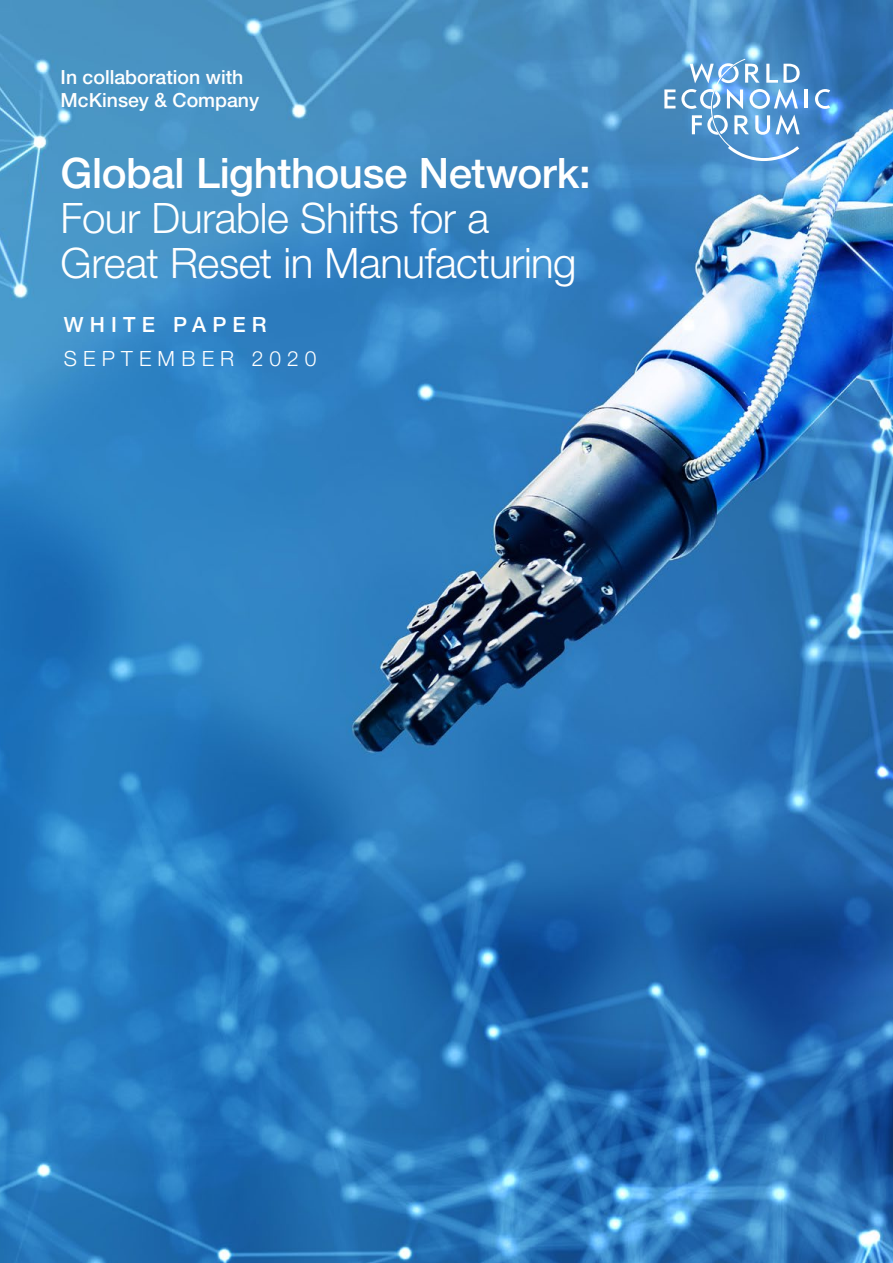
<style>
.page{position:relative;width:893px;height:1263px;background:#fff}
.page>*{position:absolute;margin:0;border:0;box-sizing:border-box;transform-origin:0 0}
.t1{font:300 42px/45px "Helvetica Neue LT Pro";letter-spacing:-.01em;color:#fff}
.t2{font:500 42px "Helvetica Neue LT Pro";letter-spacing:-.01em;color:#fff}
.t3{font:300 21px "Helvetica Neue LT Pro";letter-spacing:.29em;color:#fff}
.t4{font:500 21px "Helvetica Neue LT Pro";letter-spacing:.295em;color:#fff}
.t5{font:500 19.5px/23.4px "Helvetica Neue LT Pro";color:#fff}
</style>
<div class="page">
<img style="left:0;top:0;width:893px;height:1263px">
<svg style="left:664px;top:89px;width:11px;height:19px"></svg>
<hr style="left:805px;top:89px;width:3px;height:19px;background:#fff">
<svg style="left:815px;top:89px;width:15px;height:20px"></svg>
<svg style="left:681px;top:59px;width:119px;height:102px"></svg>
<p class="t5" style="left:61px;top:65px;width:200px">In collaboration with<br>McKinsey &amp; Company</p>
<p class="t2" style="left:61px;top:148px;width:532px">Global Lighthouse Network:</p>
<p class="t1" style="left:61px;top:195px;width:518px">Four Durable Shifts for a<br>Great Reset in Manufacturing</p>
<p class="t4" style="left:64px;top:312px;width:204px">WHITE PAPER</p>
<p class="t3" style="left:64px;top:346px;width:254px">SEPTEMBER 2020</p>
</div>
